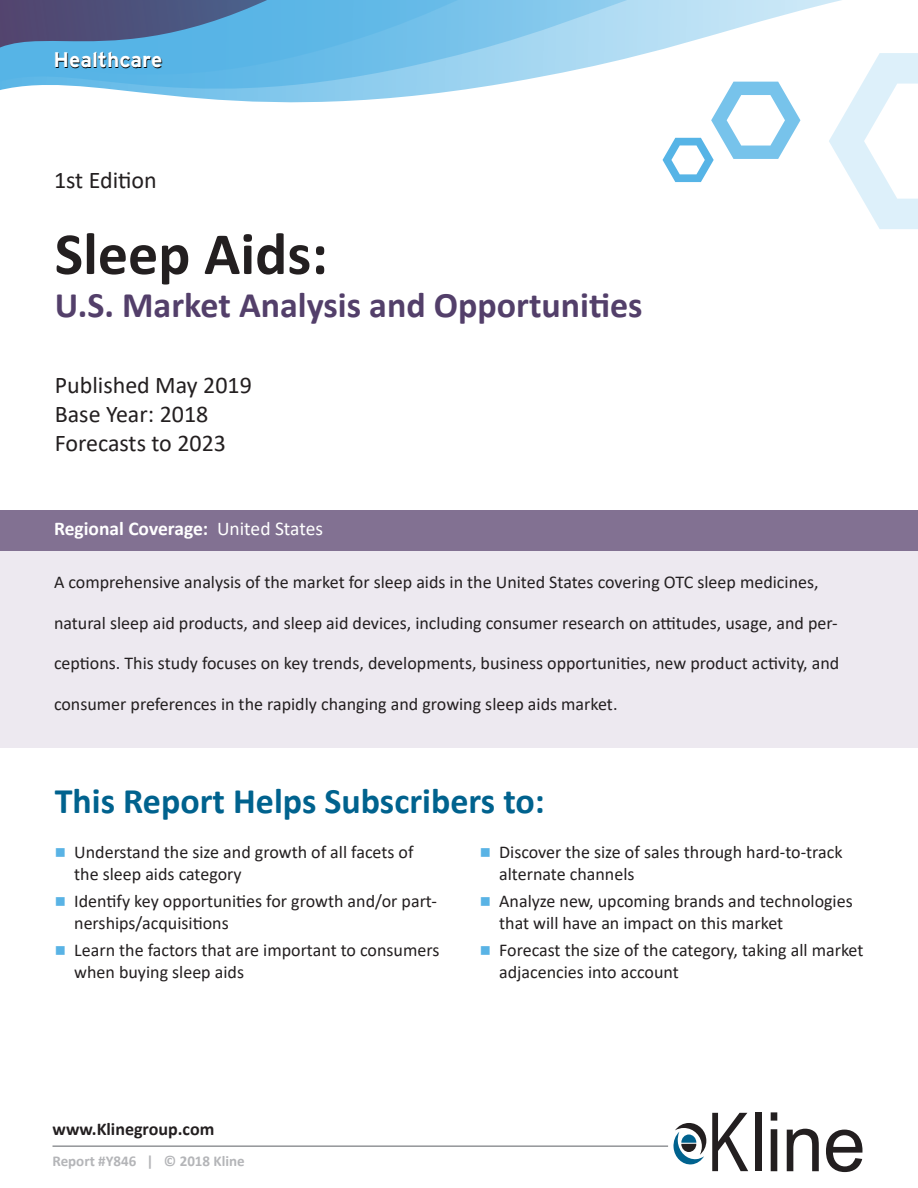
<style>
.page{position:relative;width:918px;height:1188px;background:#fff}
.page>*{position:absolute;margin:0;border:0;box-sizing:border-box;transform-origin:0 0}
.t1{font:700 60px "Calibri";color:#231f20}
.t2{font:700 36px "Calibri";color:#533f6a}
.t3{font:700 36px "Calibri";color:#00628e}
.t4{font:24px "Calibri";color:#231f20}
.t5{font:700 21px "Interstate";color:#000}
.t6{font:700 19.5px "Calibri";color:#fff}
.Bullet{font:18px/21.6px "Calibri";color:#231f20}
.t7{font:700 18px "Calibri";color:#231f20}
.t8{font:700 15px "Calibri";color:#b4b5b8}
.s1{font-weight:400}
.s2{color:#59b3e5}
</style>
<div class="page">
<svg style="left:674px;top:1123px;width:32px;height:42px"></svg>
<div style="left:755px;top:1113px;width:6px;height:58px;background:#231f20"></div>
<svg style="left:771px;top:1112px;width:6px;height:59px"></svg>
<svg style="left:787px;top:1129px;width:32px;height:42px"></svg>
<svg style="left:826px;top:1130px;width:36px;height:42px"></svg>
<svg style="left:712px;top:1113px;width:36px;height:58px"></svg>
<hr style="left:52px;top:1145px;width:616px;height:2px;background:#939598">
<div style="left:0;top:510px;width:918px;height:41px;background:#827192"></div>
<div style="left:0;top:551px;width:918px;height:197px;background:#ede9f0"></div>
<svg style="left:0;top:0;width:835px;height:101px"></svg>
<svg style="left:0;top:0;width:653px;height:79px;background:#8dcced"></svg>
<svg style="left:0;top:0;width:542px;height:57px;background:#619dc9"></svg>
<svg style="left:663px;top:82px;width:137px;height:100px"></svg>
<svg style="left:829px;top:53px;width:89px;height:176px"></svg>
<p class="t5" style="left:54px;top:49px;width:110px">Healthcare</p>
<p class="t4" style="left:54px;top:163px;width:104px">1st Edition</p>
<p class="t1" style="left:55px;top:212px;width:275px">Sleep Aids:</p>
<p class="t2" style="left:55px;top:280px;width:589px">U.S. Market Analysis and Opportunities</p>
<p class="t4" style="left:55px;top:368px;width:199px">Published May 2019</p>
<p class="t4" style="left:55px;top:397px;width:155px">Base Year: 2018</p>
<p class="t4" style="left:55px;top:426px;width:173px">Forecasts to 2023</p>
<p class="t6" style="left:54px;top:515px;width:271px">Regional Coverage: <span class="s1">United States</span></p>
<p class="Bullet" style="left:54px;top:571px;width:766px">A comprehensive analysis of the market for sleep aids in the United States covering OTC sleep medicines,</p>
<p class="Bullet" style="left:54px;top:611px;width:785px">natural sleep aid products, and sleep aid devices, including consumer research on attitudes, usage, and per-</p>
<p class="Bullet" style="left:54px;top:652px;width:787px">ceptions. This study focuses on key trends, developments, business opportunities, new product activity, and</p>
<p class="Bullet" style="left:54px;top:692px;width:565px">consumer preferences in the rapidly changing and growing sleep aids market.</p>
<p class="t3" style="left:55px;top:776px;width:492px">This Report Helps Subscribers to:</p>
<p class="Bullet" style="left:74px;top:841px;width:341px;text-indent:-20px"><span class="s2">■</span> Understand the size and growth of all facets of the sleep aids category</p>
<p class="Bullet" style="left:74px;top:890px;width:364px;text-indent:-20px"><span class="s2">■</span> Identify key opportunities for growth and/or part&shy;nerships/acquisitions</p>
<p class="Bullet" style="left:74px;top:939px;width:367px;text-indent:-20px"><span class="s2">■</span> Learn the factors that are important to consumers when buying sleep aids</p>
<p class="Bullet" style="left:499px;top:841px;width:345px;text-indent:-20px"><span class="s2">■</span> Discover the size of sales through hard-to-track alternate channels</p>
<p class="Bullet" style="left:499px;top:890px;width:355px;text-indent:-20px"><span class="s2">■</span> Analyze new, upcoming brands and technologies that will have an impact on this market</p>
<p class="Bullet" style="left:499px;top:939px;width:366px;text-indent:-20px"><span class="s2">■</span> Forecast the size of the category, taking all market adjacencies into account</p>
<p class="t7" style="left:52px;top:1116px;width:163px">www.Klinegroup.com</p>
<p class="t8" style="left:52px;top:1150px;width:194px">Report #Y846 | © 2018 Kline</p>
</div>
